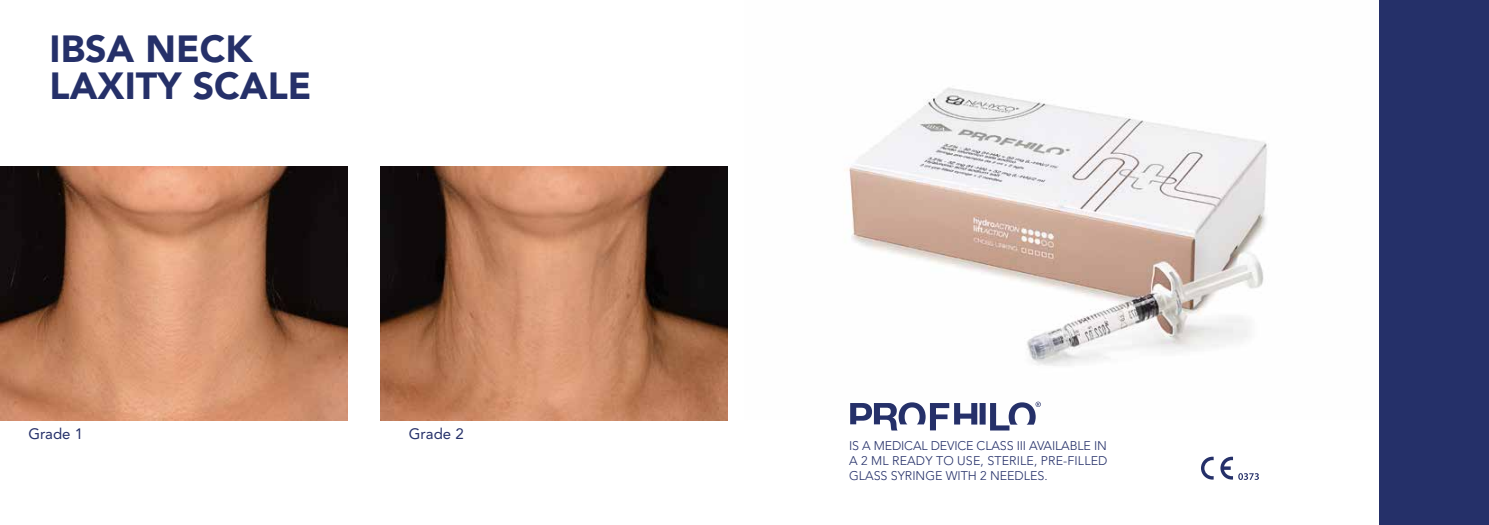
<style>
.page{position:relative;width:1489px;height:525px;background:#fff}
.page>*{position:absolute;margin:0;border:0;box-sizing:border-box;transform-origin:0 0}
.t1{font:900 37.5px/36.2px "Avenir";color:#253069}
.t2{font:15px "Avenir";color:#253069}
.t3{font:300 12.5px/15px "Avenir";letter-spacing:.01em;color:#253069;text-align:justify}
</style>
<div class="page">
<img style="left:844px;top:87px;width:423px;height:332px">
<svg style="left:1220px;top:456px;width:12px;height:23px"></svg>
<svg style="left:1201px;top:456px;width:12px;height:23px"></svg>
<svg style="left:1238px;top:473px;width:20px;height:6px"></svg>
<div style="left:1378px;top:0;width:110px;height:524px;background:#253069"></div>
<div style="left:979px;top:403px;width:6px;height:21px;background:#253069"></div>
<svg style="left:850px;top:402px;width:127px;height:28px"></svg>
<svg style="left:990px;top:401px;width:50px;height:29px"></svg>
<img style="left:0;top:166px;width:347px;height:254px">
<img style="left:380px;top:166px;width:347px;height:254px">
<h1 class="t1" style="left:50px;top:31px;width:263px">IBSA NECK<br>LAXITY SCALE</h1>
<p class="t2" style="left:28px;top:425px;width:56px">Grade 1</p>
<p class="t2" style="left:409px;top:425px;width:56px">Grade 2</p>
<p class="t3" style="left:849px;top:438px;width:260px">IS A MEDICAL DEVICE CLASS III AVAILABLE IN A 2 ML READY TO USE, STERILE, PRE-FILLED GLASS SYRINGE WITH 2 NEEDLES.</p>
</div>
